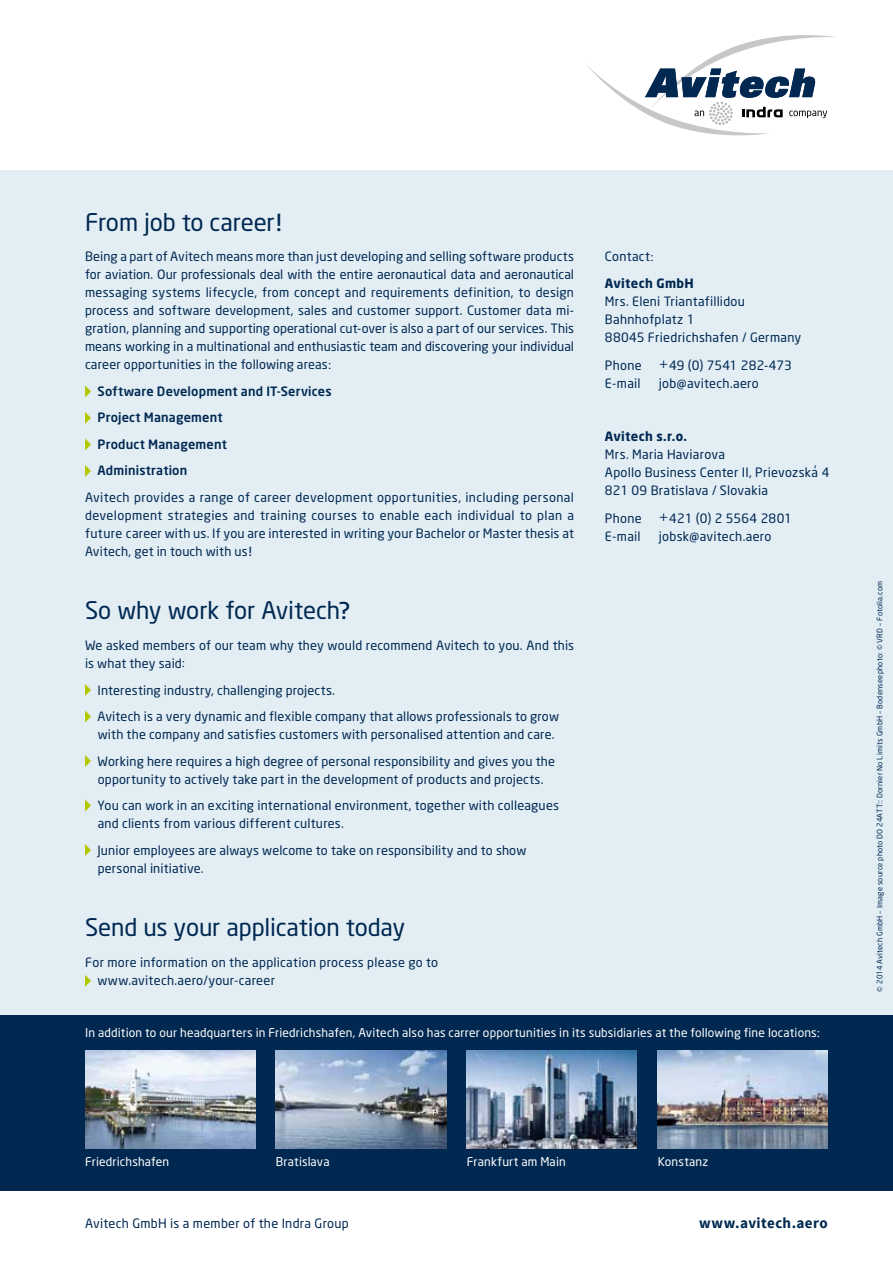
<style>
.page{position:relative;width:893px;height:1263px;background:#fff}
.page>*{position:absolute;margin:0;border:0;box-sizing:border-box;transform-origin:0 0}
.t1{font:24px "Neo Sans";letter-spacing:-.005em;color:#002851}
.t2{font:700 15px "Source Sans Pro";letter-spacing:.025em;color:#002851}
.t3{font:12.75px/18px "Neo Sans";letter-spacing:.015em;color:#002851}
.t4{font:500 12.75px/26.5px "Neo Sans";letter-spacing:.015em;color:#002851}
.t5{font:700 12.75px/26.5px "Neo Sans";letter-spacing:.025em;color:#002851}
.t6{font:12px "Neo Sans";letter-spacing:.01em;color:#fff}
.t7{font:7.5px "Neo Sans";letter-spacing:.03em;color:#002851}
.s1{font-family:"Aller"}
.s2{font-family:"Corporate S"}
.s3{font-weight:400}
.s4{font-family:"Corporate S";font-weight:400}
.s5{font-family:"Univers";font-weight:300;font-size:14.7px}
.s6{font-family:"Corporate S";font-size:12.75px}
</style>
<div class="page">
<div style="left:0;top:170px;width:893px;height:1005px;background:#e2edf4"></div>
<div style="left:0;top:1169px;width:893px;height:22px;background:#002851"></div>
<div style="left:0;top:1016px;width:893px;height:164px;background:#002851"></div>
<svg style="left:85px;top:385px;width:6px;height:12px"></svg>
<svg style="left:85px;top:412px;width:6px;height:12px"></svg>
<svg style="left:85px;top:438px;width:6px;height:12px"></svg>
<svg style="left:85px;top:465px;width:6px;height:12px"></svg>
<svg style="left:85px;top:684px;width:6px;height:12px"></svg>
<svg style="left:85px;top:710px;width:6px;height:12px"></svg>
<svg style="left:85px;top:755px;width:6px;height:12px"></svg>
<svg style="left:85px;top:799px;width:6px;height:12px"></svg>
<svg style="left:85px;top:844px;width:6px;height:12px"></svg>
<svg style="left:85px;top:975px;width:6px;height:12px"></svg>
<svg style="left:586px;top:35px;width:248px;height:101px"></svg>
<img style="left:85px;top:1050px;width:170px;height:98px">
<img style="left:467px;top:1050px;width:170px;height:98px">
<img style="left:276px;top:1050px;width:170px;height:98px">
<img style="left:658px;top:1050px;width:170px;height:98px">
<h1 class="t1" style="left:85px;top:210px;width:199px">From job to career<span class="s1">!</span></h1>
<p class="t3" style="left:85px;top:248px;width:491px;text-align:justify">Being a part of Avitech means more than just developing and selling software products for aviation. Our professionals deal with the entire aeronautical data and aeronautical messaging systems lifecycle, from concept and requirements definition, to design process and software development, sales and customer support. Customer data mi&shy;gration, planning and supporting operational cut-over is also a part of our services. This means working in a multinational and enthusiastic team and discovering your individual career opportunities in the following areas<span class="s2">:</span></p>
<p class="t4" style="left:98px;top:379px;width:236px">Software Development and IT-Services<br>Project Management<br>Product Management<br>Administration</p>
<p class="t3" style="left:85px;top:489px;width:490px;text-align:justify">Avitech provides a range of career development opportunities, including personal development strategies and training courses to enable each individual to plan a future career with us. If you are interested in writing your Bachelor or Master thesis at Avitech, get in touch with us<span class="s1">!</span></p>
<h1 class="t1" style="left:85px;top:599px;width:267px">So why work for Avitech<span class="s1">?</span></h1>
<p class="t3" style="left:85px;top:637px;width:491px">We asked members of our team why they would recommend Avitech to you. And this is what they said<span class="s2">:</span></p>
<p class="t3" style="left:98px;top:677px;width:463px;line-height:26.5px">Interesting industry, challenging projects.<br>Avitech is a very dynamic and flexible company that allows professionals to grow</p>
<p class="t3" style="left:98px;top:722px;width:459px;line-height:26.5px">with the company and satisfies customers with personalised attention and care.<br>Working here requires a high degree of personal responsibility and gives you the</p>
<p class="t3" style="left:98px;top:766px;width:463px;line-height:26.5px">opportunity to actively take part in the development of products and projects.<br>You can work in an exciting international environment, together with colleagues</p>
<p class="t3" style="left:98px;top:811px;width:430px;line-height:26.5px">and clients from various different cultures.<br>Junior employees are always welcome to take on responsibility and to show</p>
<p class="t3" style="left:98px;top:859px;width:107px">personal initiative.</p>
<h1 class="t1" style="left:85px;top:915px;width:322px">Send us your application today</h1>
<p class="t3" style="left:98px;top:953px;width:342px;text-indent:-13px">For more information on the application process please go to www.avitech.aero/your-career</p>
<p class="t5" style="left:605px;top:244px;width:90px"><span class="s3">Contact</span><span class="s4">:<br></span>Avitech GmbH</p>
<p class="t3" style="left:605px;top:293px;width:198px">Mrs. Eleni Triantafillidou<br>Bahnhofplatz 1<br>88045 Friedrichshafen / Germany</p>
<p class="t3" style="left:605px;top:357px;width:189px">Phone <span class="s5">+</span>49 (0) 7541 282-473<br>E-mail</p>
<p class="t3" style="left:659px;top:375px;width:101px">job@avitech.aero</p>
<p class="t5" style="left:605px;top:424px;width:84px">Avitech s.r.o.</p>
<p class="t3" style="left:605px;top:446px;width:226px">Mrs. Maria Haviarova<br>Apollo Business Center II, Prievozska’ 4<br>821 09 Bratislava / Slovakia</p>
<p class="t3" style="left:605px;top:510px;width:189px">Phone <span class="s5">+</span>421 (0) 2 5564 2801<br>E-mail</p>
<p class="t3" style="left:659px;top:528px;width:114px">jobsk@avitech.aero</p>
<p class="t6" style="left:85px;top:1026px;width:737px">In addition to our headquarters in Friedrichshafen, Avitech also has carrer opportunities in its subsidiaries at the following fine locations<span class="s6">:</span></p>
<p class="t6" style="left:85px;top:1155px;width:86px">Friedrichshafen</p>
<p class="t6" style="left:276px;top:1155px;width:55px">Bratislava</p>
<p class="t6" style="left:467px;top:1155px;width:100px">Frankfurt am Main</p>
<p class="t6" style="left:658px;top:1155px;width:52px">Konstanz</p>
<p class="t3" style="left:85px;top:1214px;width:265px">Avitech GmbH is a member of the Indra Group</p>
<p class="t2" style="left:699px;top:1213px;width:130px">www.avitech.aero</p>
<p class="t7" style="left:876px;top:991px;width:412px;rotate:-90deg">© 2014 Avitech GmbH – Image source photo DO 24ATT<span class="s2">:</span>:Dornier No Limits GmbH – Bodenseephoto<span class="s2">:</span> © VRD – Fotolia.com</p>
</div>
